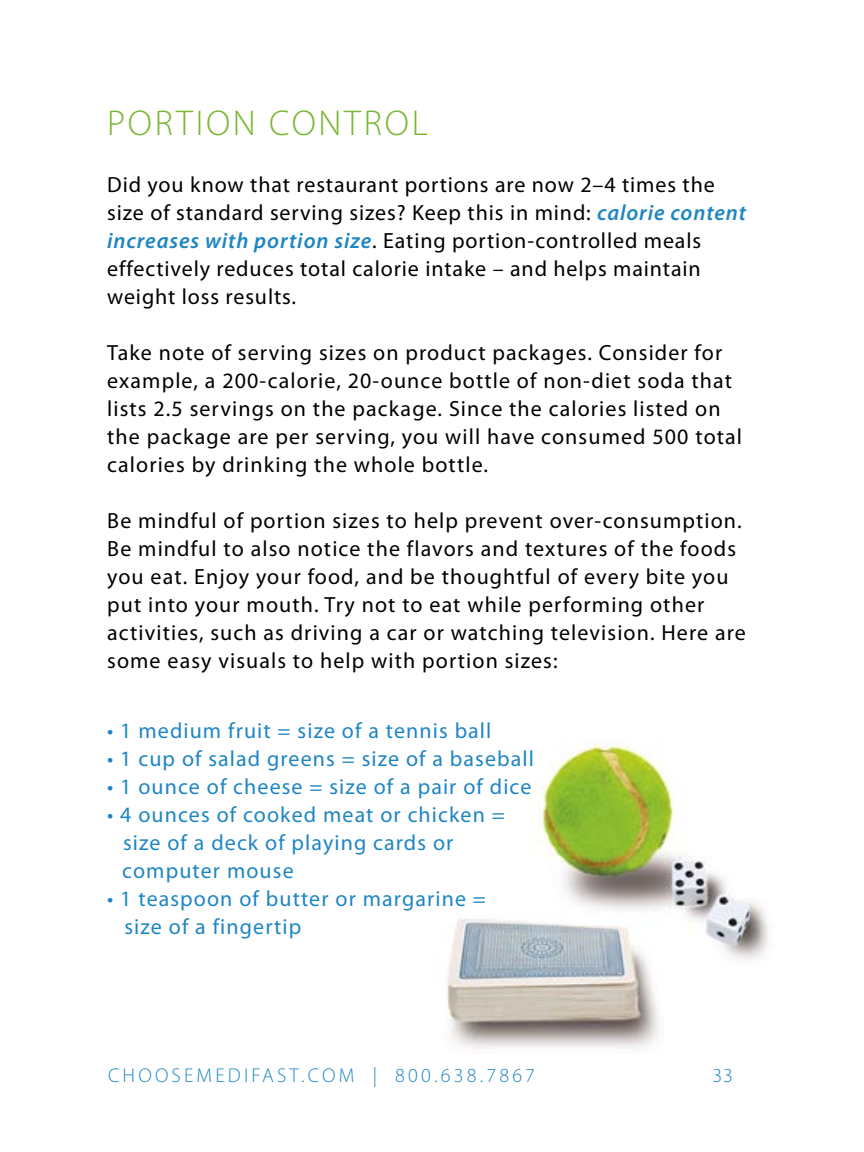
<style>
.page{position:relative;width:864px;height:1152px;background:#fff}
.page>*{position:absolute;margin:0;border:0;box-sizing:border-box;transform-origin:0 0}
.t1{font:300 36px "Myriad Pro";letter-spacing:.075em;color:#79b732}
.t2{font:22px/28px "Myriad Pro";letter-spacing:.05em;color:#000}
.t3{font:22px/28px "Myriad Pro";letter-spacing:.05em;color:#1f86c2}
.t4{font:300 20px "Myriad Pro";letter-spacing:.16em;color:#1f86c2}
.s1{font-weight:600;font-style:italic;color:#1f86c2}
</style>
<div class="page">
<img style="left:446px;top:740px;width:323px;height:309px">
<h1 class="t1" style="left:107px;top:101px;width:322px">PORTION CONTROL</h1>
<p class="t2" style="left:107px;top:170px;width:641px">Did you know that restaurant portions are now 2–4 times the size of standard serving sizes? Keep this in mind: <span class="s1">calorie content increases with portion size</span>. Eating portion-controlled meals effectively reduces total calorie intake – and helps maintain weight loss results.</p>
<p class="t2" style="left:107px;top:338px;width:636px">Take note of serving sizes on product packages. Consider for example, a 200-calorie, 20-ounce bottle of non-diet soda that lists 2.5 servings on the package. Since the calories listed on the package are per serving, you will have consumed 500 total calories by drinking the whole bottle.</p>
<p class="t2" style="left:107px;top:506px;width:640px">Be mindful of portion sizes to help prevent over-consumption.<br>Be mindful to also notice the flavors and textures of the foods you eat. Enjoy your food, and be thoughtful of every bite you put into your mouth. Try not to eat while performing other activities, such as driving a car or watching television. Here are some easy visuals to help with portion sizes:</p>
<p class="t3" style="left:107px;top:716px;width:386px">• 1 medium fruit = size of a tennis ball</p>
<p class="t3" style="left:107px;top:744px;width:428px">• 1 cup of salad greens = size of a baseball</p>
<p class="t3" style="left:107px;top:772px;width:426px">• 1 ounce of cheese = size of a pair of dice</p>
<p class="t3" style="left:122px;top:800px;width:384px;text-indent:-15px">• 4 ounces of cooked meat or chicken = size of a deck of playing cards or computer mouse</p>
<p class="t3" style="left:125px;top:884px;width:363px;text-indent:-17px">• 1 teaspoon of butter or margarine = size of a fingertip</p>
<p class="t4" style="left:108px;top:1063px;width:429px">CHOOSEMEDIFAST.COM | 800.638.7867</p>
<p class="t4" style="left:712px;top:1063px;width:22px">33</p>
</div>
